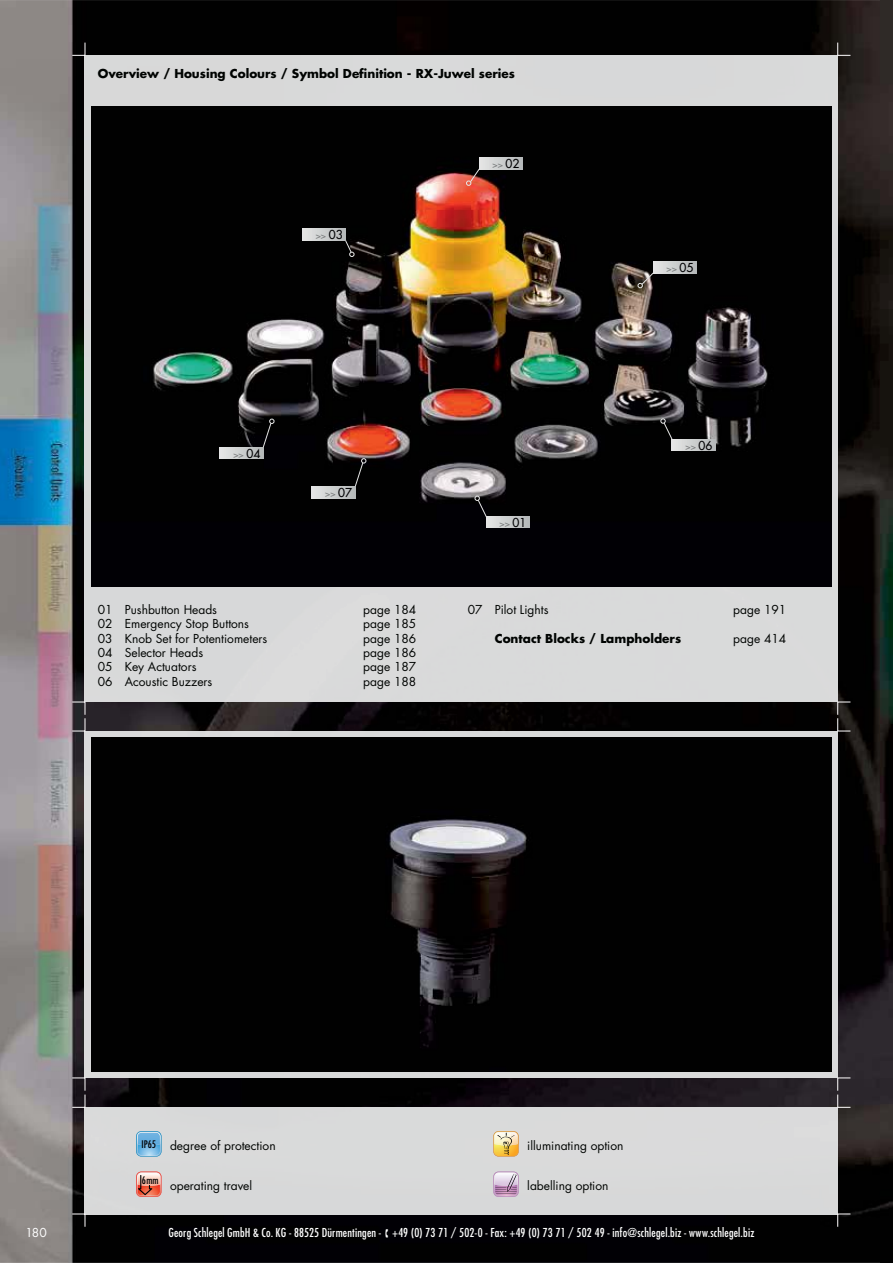
<style>
.page{position:relative;width:893px;height:1263px;background:#fff}
.page>*{position:absolute;margin:0;border:0;box-sizing:border-box;transform-origin:0 0}
.t1{font:12px "Futura Std";color:#000301}
.t2{font:condensed 12px "Futura Std";letter-spacing:.015em;color:#fff}
.t3{font:700 12px "Futura Std";color:#000301}
.t4{font:12px "Futura Std";color:#fff}
.t5{font:condensed 10.2px "Futura Std";color:#000002}
.t6{font:500 9px "Futura Std";color:#7a7c7d}
.s1{font-size:12px;color:#000002}
</style>
<div class="page">
<img style="left:0;top:0;width:880px;height:1263px">
<img style="left:880px;top:0;width:13px;height:1263px">
<div style="left:85px;top:56px;width:753px;height:646px;background:#d9dada"></div>
<div style="left:85px;top:1108px;width:753px;height:106px;background:#d9dada"></div>
<img style="left:85px;top:731px;width:753px;height:347px">
<svg style="left:72px;top:1214px;width:14px;height:13px"></svg>
<svg style="left:837px;top:1214px;width:13px;height:13px"></svg>
<svg style="left:837px;top:43px;width:13px;height:13px"></svg>
<svg style="left:72px;top:43px;width:14px;height:13px"></svg>
<svg style="left:837px;top:702px;width:13px;height:29px"></svg>
<svg style="left:72px;top:702px;width:14px;height:29px"></svg>
<svg style="left:837px;top:1078px;width:13px;height:30px"></svg>
<svg style="left:72px;top:1078px;width:14px;height:30px"></svg>
<img style="left:91px;top:106px;width:740px;height:481px">
<svg style="left:486px;top:516px;width:43px;height:12px"></svg>
<svg style="left:475px;top:496px;width:12px;height:22px"></svg>
<svg style="left:466px;top:166px;width:15px;height:20px"></svg>
<svg style="left:354px;top:458px;width:12px;height:31px"></svg>
<svg style="left:672px;top:439px;width:43px;height:12px"></svg>
<svg style="left:660px;top:418px;width:13px;height:23px"></svg>
<svg style="left:653px;top:262px;width:43px;height:11px"></svg>
<svg style="left:638px;top:271px;width:17px;height:17px"></svg>
<svg style="left:312px;top:487px;width:43px;height:11px"></svg>
<svg style="left:262px;top:419px;width:12px;height:30px"></svg>
<svg style="left:220px;top:447px;width:43px;height:12px"></svg>
<svg style="left:479px;top:158px;width:44px;height:11px"></svg>
<svg style="left:344px;top:238px;width:10px;height:19px"></svg>
<svg style="left:302px;top:229px;width:44px;height:11px"></svg>
<div style="left:91px;top:738px;width:740px;height:334px;background:#010101"></div>
<svg style="left:136px;top:1131px;width:26px;height:26px"></svg>
<img style="left:137px;top:1144px;width:23px;height:12px">
<img style="left:138px;top:1144px;width:22px;height:2px">
<img style="left:137px;top:1132px;width:23px;height:12px">
<svg style="left:493px;top:1131px;width:26px;height:26px"></svg>
<svg style="left:136px;top:1171px;width:26px;height:26px"></svg>
<svg style="left:493px;top:1171px;width:26px;height:26px"></svg>
<p class="t3" style="left:98px;top:68px;width:419px">Overview / Housing Colours / Symbol Definition - RX-Juwel series</p>
<p class="t6" style="left:316px;top:231px;width:28px">&gt;&gt; <span class="s1">03</span></p>
<p class="t6" style="left:493px;top:160px;width:28px">&gt;&gt; <span class="s1">02</span></p>
<p class="t6" style="left:667px;top:264px;width:28px">&gt;&gt; <span class="s1">05</span></p>
<p class="t6" style="left:233px;top:449px;width:28px">&gt;&gt; <span class="s1">04</span></p>
<p class="t6" style="left:325px;top:489px;width:28px">&gt;&gt; <span class="s1">07</span></p>
<p class="t1" style="left:98px;top:604px;width:121px">01 Pushbutton Heads</p>
<p class="t1" style="left:363px;top:604px;width:54px">page 184</p>
<p class="t1" style="left:98px;top:618px;width:153px">02 Emergency Stop Buttons</p>
<p class="t1" style="left:363px;top:618px;width:54px">page 185</p>
<p class="t1" style="left:98px;top:633px;width:171px">03 Knob Set for Potentiometers</p>
<p class="t1" style="left:363px;top:633px;width:54px">page 186</p>
<p class="t1" style="left:98px;top:647px;width:107px">04 Selector Heads</p>
<p class="t1" style="left:363px;top:647px;width:54px">page 186</p>
<p class="t1" style="left:98px;top:661px;width:100px">05 Key Actuators</p>
<p class="t1" style="left:363px;top:661px;width:54px">page 187</p>
<p class="t1" style="left:98px;top:676px;width:116px">06 Acoustic Buzzers</p>
<p class="t1" style="left:363px;top:676px;width:54px">page 188</p>
<p class="t6" style="left:500px;top:519px;width:28px">&gt;&gt; <span class="s1">01</span></p>
<p class="t6" style="left:685px;top:441px;width:28px">&gt;&gt; <span class="s1">06</span></p>
<p class="t1" style="left:468px;top:604px;width:82px">07 Pilot Lights</p>
<p class="t1" style="left:733px;top:604px;width:54px">page 191</p>
<p class="t3" style="left:495px;top:633px;width:188px">Contact Blocks / Lampholders</p>
<p class="t1" style="left:733px;top:633px;width:54px">page 414</p>
<p class="t5" style="left:141px;top:1139px;width:16px">IP65</p>
<p class="t5" style="left:142px;top:1175px;width:18px">6 mm</p>
<p class="t1" style="left:170px;top:1139px;width:107px">degree of protection</p>
<p class="t1" style="left:527px;top:1139px;width:98px">illuminating option</p>
<p class="t1" style="left:170px;top:1180px;width:84px">operating travel</p>
<p class="t1" style="left:527px;top:1180px;width:83px">labelling option</p>
<p class="t4" style="left:25px;top:1227px;width:23px">180</p>
<p class="t2" style="left:168px;top:1226px;width:587px">Georg Schlegel GmbH &amp; Co. KG - 88525 Dürmentingen - ▪ +49 (0) 73 71 / 502-0 - Fax: +49 (0) 73 71 / 502 49 - info@schlegel.biz - www.schlegel.biz</p>
</div>
